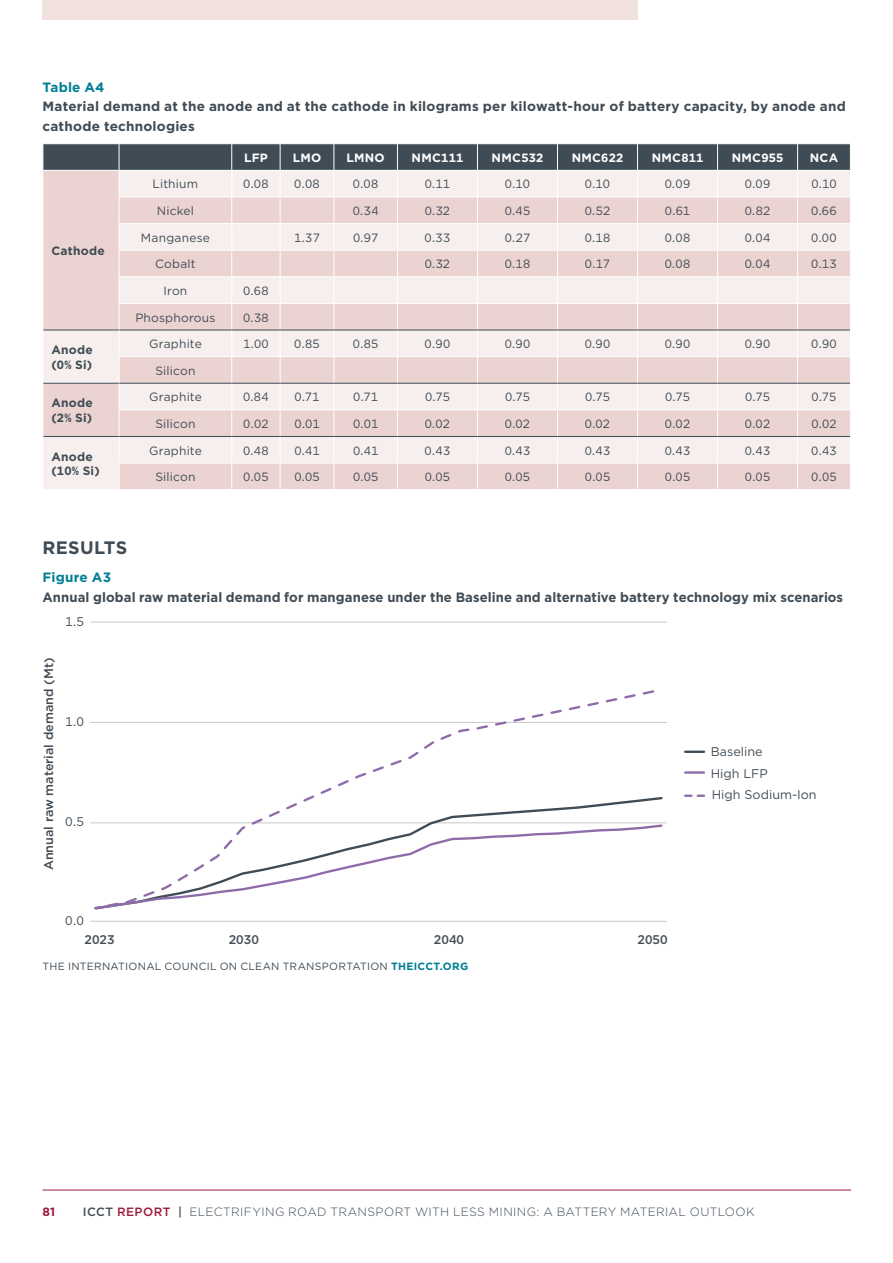
<style>
.page{position:relative;width:893px;height:1263px;background:#fff}
.page>*{position:absolute;margin:0;border:0;box-sizing:border-box;transform-origin:0 0}
.Heading_2{font:700 18px "Gotham";letter-spacing:.015em;color:#3f4b55}
.Table_title{font:700 13.5px/19.5px "Gotham";letter-spacing:.015em;color:#3f4b55}
.Figure_title{font:700 13.5px "Gotham";letter-spacing:.005em;color:#3f4b55}
.Figure_number{font:700 13.5px "Gotham";letter-spacing:.015em;color:#007e94}
.Table_number{font:700 13.5px "Gotham";letter-spacing:.015em;color:#007e94}
.t1{font:500 12.6px "Gotham";color:#414c55}
.t2{font:12.6px/21.5px "Gotham";color:#414c55}
.Table_Body{font:12px "Gotham";letter-spacing:.015em;color:#3f4b55}
.t3{font:300 12px "Gotham";letter-spacing:.03em;color:#3f4b55}
.Table_Category{font:700 12px "Gotham";letter-spacing:.02em;color:#fff}
.Table_Left_Col{font:700 12px/14.4px "Gotham";letter-spacing:.02em;color:#3f4b55}
.t4{font:700 12px "Gotham";color:#9c1b3d}
.Figure_credit{font:10.5px "Gotham";letter-spacing:.025em;color:#3f4b55}
.s1{font-weight:700;color:#007e94}
.s2{font-weight:500}
.s3{font-weight:500;color:#9c1b3d}
</style>
<div class="page">
<hr style="left:43px;top:1190px;width:808px;height:1px;background:#9c1b3d">
<div style="left:43px;top:0;width:595px;height:20px;background:#f1e1df"></div>
<svg style="left:43px;top:144px;width:808px;height:345px;background:#e2d5d4"></svg>
<hr style="left:90px;top:921px;width:577px;height:1px;background:#c9c9cd">
<hr style="left:90px;top:622px;width:577px;height:1px;background:#c9c9cd">
<hr style="left:90px;top:722px;width:577px;height:1px;background:#c9c9cd">
<hr style="left:90px;top:823px;width:577px;height:1px;background:#c9c9cd">
<svg style="left:685px;top:794px;width:19px;height:3px"></svg>
<hr style="left:685px;top:750px;width:19px;height:3px;background:#3f4b55">
<hr style="left:685px;top:771px;width:19px;height:3px;background:#8e6ba9">
<svg style="left:92px;top:690px;width:564px;height:220px"></svg>
<p class="Table_number" style="left:43px;top:78px;width:64px">Table A4</p>
<p class="Table_title" style="left:43px;top:96px;width:805px">Material demand at the anode and at the cathode in kilograms per kilowatt-hour of battery capacity, by anode and cathode technologies</p>
<p class="Table_Category" style="left:244px;top:150px;width:25px">LFP</p>
<p class="Table_Category" style="left:293px;top:150px;width:30px">LMO</p>
<p class="Table_Category" style="left:346px;top:150px;width:40px">LMNO</p>
<p class="Table_Category" style="left:412px;top:150px;width:53px">NMC111</p>
<p class="Table_Category" style="left:492px;top:150px;width:53px">NMC532</p>
<p class="Table_Category" style="left:572px;top:150px;width:53px">NMC622</p>
<p class="Table_Category" style="left:652px;top:150px;width:53px">NMC811</p>
<p class="Table_Category" style="left:732px;top:150px;width:53px">NMC955</p>
<p class="Table_Category" style="left:810px;top:150px;width:30px">NCA</p>
<p class="Table_Left_Col" style="left:51px;top:243px;width:55px">Cathode</p>
<p class="Table_Left_Col" style="left:51px;top:343px;width:43px">Anode (0% Si)</p>
<p class="Table_Left_Col" style="left:51px;top:396px;width:43px">Anode (2% Si)</p>
<p class="Table_Left_Col" style="left:51px;top:449px;width:50px">Anode (10% Si)</p>
<p class="Table_Body" style="left:153px;top:177px;width:47px">Lithium</p>
<p class="Table_Body" style="left:243px;top:177px;width:27px">0.08</p>
<p class="Table_Body" style="left:294px;top:177px;width:27px">0.08</p>
<p class="Table_Body" style="left:353px;top:177px;width:27px">0.08</p>
<p class="Table_Body" style="left:425px;top:177px;width:27px">0.11</p>
<p class="Table_Body" style="left:505px;top:177px;width:27px">0.10</p>
<p class="Table_Body" style="left:585px;top:177px;width:27px">0.10</p>
<p class="Table_Body" style="left:665px;top:177px;width:27px">0.09</p>
<p class="Table_Body" style="left:745px;top:177px;width:27px">0.09</p>
<p class="Table_Body" style="left:811px;top:177px;width:27px">0.10</p>
<p class="Table_Body" style="left:157px;top:203px;width:39px">Nickel</p>
<p class="Table_Body" style="left:353px;top:203px;width:27px">0.34</p>
<p class="Table_Body" style="left:425px;top:203px;width:27px">0.32</p>
<p class="Table_Body" style="left:505px;top:203px;width:27px">0.45</p>
<p class="Table_Body" style="left:585px;top:203px;width:27px">0.52</p>
<p class="Table_Body" style="left:665px;top:203px;width:27px">0.61</p>
<p class="Table_Body" style="left:745px;top:203px;width:27px">0.82</p>
<p class="Table_Body" style="left:811px;top:203px;width:27px">0.66</p>
<p class="Table_Body" style="left:141px;top:230px;width:70px">Manganese</p>
<p class="Table_Body" style="left:294px;top:230px;width:27px">1.37</p>
<p class="Table_Body" style="left:353px;top:230px;width:27px">0.97</p>
<p class="Table_Body" style="left:425px;top:230px;width:27px">0.33</p>
<p class="Table_Body" style="left:505px;top:230px;width:27px">0.27</p>
<p class="Table_Body" style="left:585px;top:230px;width:27px">0.18</p>
<p class="Table_Body" style="left:665px;top:230px;width:27px">0.08</p>
<p class="Table_Body" style="left:745px;top:230px;width:27px">0.04</p>
<p class="Table_Body" style="left:811px;top:230px;width:27px">0.00</p>
<p class="Table_Body" style="left:155px;top:256px;width:42px">Cobalt</p>
<p class="Table_Body" style="left:425px;top:256px;width:27px">0.32</p>
<p class="Table_Body" style="left:505px;top:256px;width:27px">0.18</p>
<p class="Table_Body" style="left:585px;top:256px;width:27px">0.17</p>
<p class="Table_Body" style="left:665px;top:256px;width:27px">0.08</p>
<p class="Table_Body" style="left:745px;top:256px;width:27px">0.04</p>
<p class="Table_Body" style="left:811px;top:256px;width:27px">0.13</p>
<p class="Table_Body" style="left:163px;top:283px;width:25px">Iron</p>
<p class="Table_Body" style="left:243px;top:283px;width:27px">0.68</p>
<p class="Table_Body" style="left:135px;top:310px;width:82px">Phosphorous</p>
<p class="Table_Body" style="left:243px;top:310px;width:27px">0.38</p>
<p class="Table_Body" style="left:149px;top:336px;width:54px">Graphite</p>
<p class="Table_Body" style="left:243px;top:336px;width:27px">1.00</p>
<p class="Table_Body" style="left:294px;top:336px;width:27px">0.85</p>
<p class="Table_Body" style="left:353px;top:336px;width:27px">0.85</p>
<p class="Table_Body" style="left:425px;top:336px;width:27px">0.90</p>
<p class="Table_Body" style="left:505px;top:336px;width:27px">0.90</p>
<p class="Table_Body" style="left:585px;top:336px;width:27px">0.90</p>
<p class="Table_Body" style="left:665px;top:336px;width:27px">0.90</p>
<p class="Table_Body" style="left:745px;top:336px;width:27px">0.90</p>
<p class="Table_Body" style="left:811px;top:336px;width:27px">0.90</p>
<p class="Table_Body" style="left:155px;top:363px;width:41px">Silicon</p>
<p class="Table_Body" style="left:149px;top:389px;width:54px">Graphite</p>
<p class="Table_Body" style="left:243px;top:389px;width:27px">0.84</p>
<p class="Table_Body" style="left:295px;top:389px;width:26px">0.71</p>
<p class="Table_Body" style="left:353px;top:389px;width:26px">0.71</p>
<p class="Table_Body" style="left:425px;top:389px;width:26px">0.75</p>
<p class="Table_Body" style="left:505px;top:389px;width:26px">0.75</p>
<p class="Table_Body" style="left:585px;top:389px;width:26px">0.75</p>
<p class="Table_Body" style="left:665px;top:389px;width:26px">0.75</p>
<p class="Table_Body" style="left:745px;top:389px;width:26px">0.75</p>
<p class="Table_Body" style="left:811px;top:389px;width:26px">0.75</p>
<p class="Table_Body" style="left:155px;top:416px;width:41px">Silicon</p>
<p class="Table_Body" style="left:243px;top:416px;width:27px">0.02</p>
<p class="Table_Body" style="left:294px;top:416px;width:27px">0.01</p>
<p class="Table_Body" style="left:353px;top:416px;width:27px">0.01</p>
<p class="Table_Body" style="left:425px;top:416px;width:27px">0.02</p>
<p class="Table_Body" style="left:505px;top:416px;width:27px">0.02</p>
<p class="Table_Body" style="left:585px;top:416px;width:27px">0.02</p>
<p class="Table_Body" style="left:665px;top:416px;width:27px">0.02</p>
<p class="Table_Body" style="left:745px;top:416px;width:27px">0.02</p>
<p class="Table_Body" style="left:811px;top:416px;width:27px">0.02</p>
<p class="Table_Body" style="left:149px;top:443px;width:54px">Graphite</p>
<p class="Table_Body" style="left:243px;top:443px;width:27px">0.48</p>
<p class="Table_Body" style="left:294px;top:443px;width:27px">0.41</p>
<p class="Table_Body" style="left:353px;top:443px;width:27px">0.41</p>
<p class="Table_Body" style="left:425px;top:443px;width:27px">0.43</p>
<p class="Table_Body" style="left:505px;top:443px;width:27px">0.43</p>
<p class="Table_Body" style="left:585px;top:443px;width:27px">0.43</p>
<p class="Table_Body" style="left:665px;top:443px;width:27px">0.43</p>
<p class="Table_Body" style="left:745px;top:443px;width:27px">0.43</p>
<p class="Table_Body" style="left:811px;top:443px;width:27px">0.43</p>
<p class="Table_Body" style="left:155px;top:469px;width:41px">Silicon</p>
<p class="Table_Body" style="left:243px;top:469px;width:27px">0.05</p>
<p class="Table_Body" style="left:294px;top:469px;width:27px">0.05</p>
<p class="Table_Body" style="left:353px;top:469px;width:27px">0.05</p>
<p class="Table_Body" style="left:425px;top:469px;width:27px">0.05</p>
<p class="Table_Body" style="left:505px;top:469px;width:27px">0.05</p>
<p class="Table_Body" style="left:585px;top:469px;width:27px">0.05</p>
<p class="Table_Body" style="left:665px;top:469px;width:27px">0.05</p>
<p class="Table_Body" style="left:745px;top:469px;width:27px">0.05</p>
<p class="Table_Body" style="left:811px;top:469px;width:27px">0.05</p>
<p class="Heading_2" style="left:43px;top:536px;width:86px">RESULTS</p>
<p class="Figure_number" style="left:43px;top:568px;width:70px">Figure A3</p>
<p class="Figure_title" style="left:43px;top:588px;width:802px">Annual global raw material demand for manganese under the Baseline and alternative battery technology mix scenarios</p>
<p class="t2" style="left:65px;top:610px;width:20px">1.5</p>
<p class="t1" style="left:41px;top:870px;width:214px;rotate:-90deg">Annual raw material demand (Mt)</p>
<p class="t2" style="left:65px;top:711px;width:20px">1.0</p>
<p class="t2" style="left:65px;top:811px;width:20px">0.5</p>
<p class="t2" style="left:65px;top:909px;width:20px">0.0</p>
<p class="t1" style="left:85px;top:932px;width:32px">2023</p>
<p class="t1" style="left:229px;top:932px;width:32px">2030</p>
<p class="t1" style="left:434px;top:932px;width:32px">2040</p>
<p class="t1" style="left:637px;top:932px;width:32px">2050</p>
<p class="Figure_credit" style="left:43px;top:960px;width:427px">THE INTERNATIONAL COUNCIL ON CLEAN TRANSPORTATION <span class="s1">THEICCT.ORG</span></p>
<p class="t2" style="left:711px;top:740px;width:59px">Baseline<br>High LFP</p>
<p class="t2" style="left:712px;top:783px;width:106px">High Sodium-Ion</p>
<p class="t4" style="left:43px;top:1203px;width:14px">81</p>
<p class="t3" style="left:83px;top:1204px;width:673px"><span class="s2">ICCT</span> <span class="s3">REPORT</span> <span class="s2">|</span> ELECTRIFYING ROAD TRANSPORT WITH LESS MINING: A BATTERY MATERIAL OUTLOOK</p>
</div>
